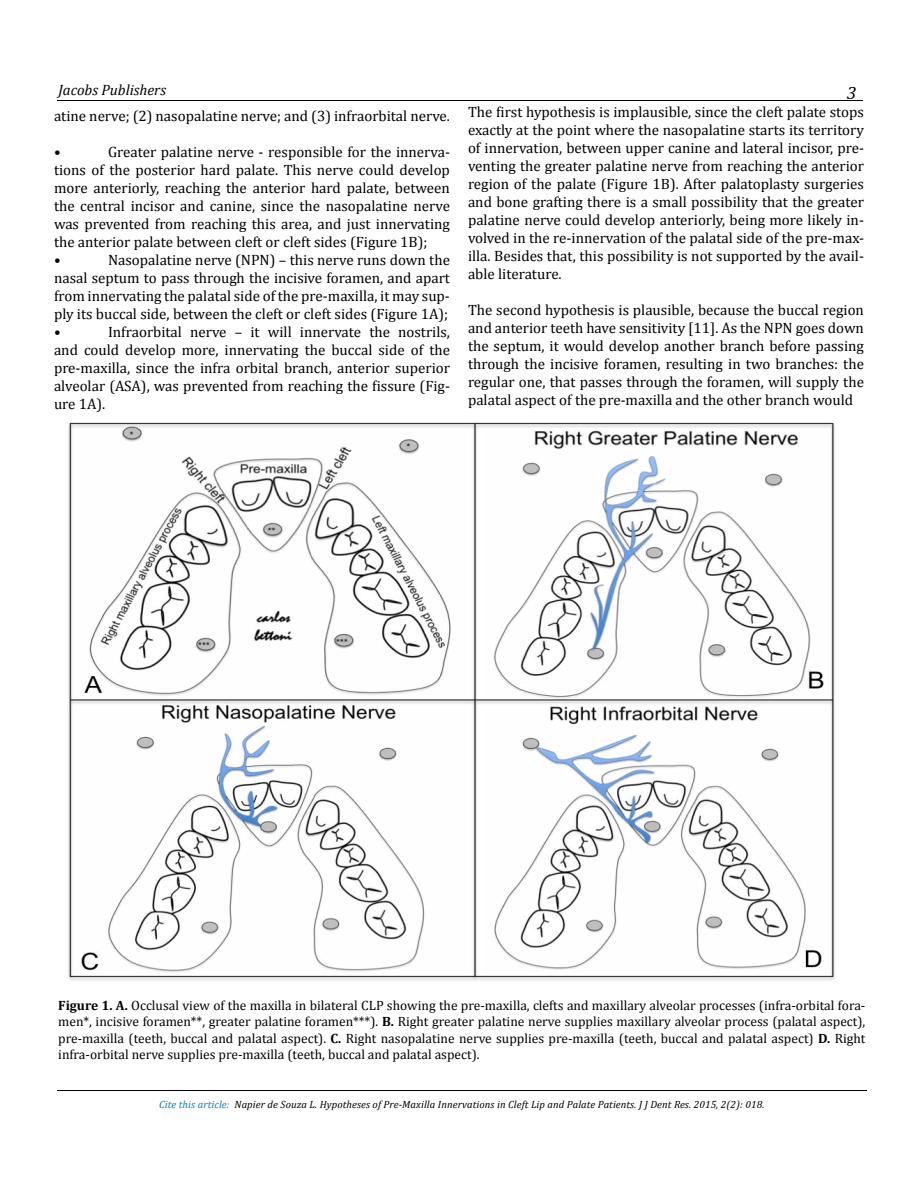
<style>
.page{position:relative;width:918px;height:1188px;background:#fff}
.page>*{position:absolute;margin:0;border:0;box-sizing:border-box;transform-origin:0 0}
.t1{font:italic 18px "Cambria";color:#000}
.t2{font:15px/18px "Cambria";color:#000;text-align:justify}
.t3{font:italic 15px "Cambria";color:#000}
.t4{font:13.5px/16.2px "Cambria";color:#000;text-align:justify}
.t5{font:italic 10.5px "Cambria";letter-spacing:.01em;color:#000}
.s1{font-weight:700}
.s2{color:#007bca}
</style>
<div class="page">
<hr style="left:57px;top:101px;width:805px;height:1px;background:#000103">
<hr style="left:57px;top:1090px;width:810px;height:1px;background:#000103">
<img style="left:68px;top:422px;width:767px;height:559px">
<p class="t3" style="left:58px;top:79px;width:109px">Jacobs Publishers</p>
<p class="t1" style="left:847px;top:80px;width:11px">3</p>
<p class="t2" style="left:54px;top:106px;width:398px">atine nerve; (2) nasopalatine nerve; and (3) infraorbital nerve.</p>
<p class="t2" style="left:54px;top:142px;width:8px">•</p>
<p class="t2" style="left:54px;top:142px;width:398px;text-align:left;text-indent:54px">Greater palatine nerve - responsible for the innerva&shy;tions of the posterior hard palate. This nerve could develop more anteriorly, reaching the anterior hard palate, between the central incisor and canine, since the nasopalatine nerve was prevented from reaching this area, and just innervating the anterior palate between cleft or cleft sides (Figure 1B);<br>•</p>
<p class="t2" style="left:54px;top:250px;width:398px;text-indent:54px">Nasopalatine nerve (NPN) – this nerve runs down the nasal septum to pass through the incisive foramen, and apart from innervating the palatal side of the pre-maxilla, it may sup&shy;ply its buccal side, between the cleft or cleft sides (Figure 1A); •</p>
<p class="t2" style="left:54px;top:322px;width:398px;text-indent:54px">Infraorbital nerve – it will innervate the nostrils, and could develop more, innervating the buccal side of the pre-maxilla, since the infra orbital branch, anterior superior alveolar (ASA), was prevented from reaching the fissure (Fig&shy;ure 1A).</p>
<p class="t2" style="left:468px;top:103px;width:398px">The first hypothesis is implausible, since the cleft palate stops exactly at the point where the nasopalatine starts its territory of innervation, between upper canine and lateral incisor, pre&shy;venting the greater palatine nerve from reaching the anterior region of the palate (Figure 1B). After palatoplasty surgeries and bone grafting there is a small possibility that the greater palatine nerve could develop anteriorly, being more likely in&shy;volved in the re-innervation of the palatal side of the pre-max&shy;illa. Besides that, this possibility is not supported by the avail&shy;able literature.</p>
<p class="t2" style="left:468px;top:301px;width:398px">The second hypothesis is plausible, because the buccal region and anterior teeth have sensitivity [11]. As the NPN goes down the septum, it would develop another branch before passing through the incisive foramen, resulting in two branches: the regular one, that passes through the foramen, will supply the palatal aspect of the pre-maxilla and the other branch would</p>
<p class="t4" style="left:58px;top:997px;width:809px"><span class="s1">Figure 1. A.</span> Occlusal view of the maxilla in bilateral CLP showing the pre-maxilla, clefts and maxillary alveolar processes (infra-orbital fora&shy;men*, incisive foramen**, greater palatine foramen***). <span class="s1">B.</span> Right greater palatine nerve supplies maxillary alveolar process (palatal aspect), pre-maxilla (teeth, buccal and palatal aspect). <span class="s1">C.</span> Right nasopalatine nerve supplies pre-maxilla (teeth, buccal and palatal aspect) <span class="s1">D.</span> Right infra-orbital nerve supplies pre-maxilla (teeth, buccal and palatal aspect).</p>
<p class="t5" style="left:159px;top:1097px;width:607px"><span class="s2">Cite this article:</span> Napier de Souza L. Hypotheses of Pre-Maxilla Innervations in Cleft Lip and Palate Patients. J J Dent Res. 2015, 2(2): 018.</p>
</div>
